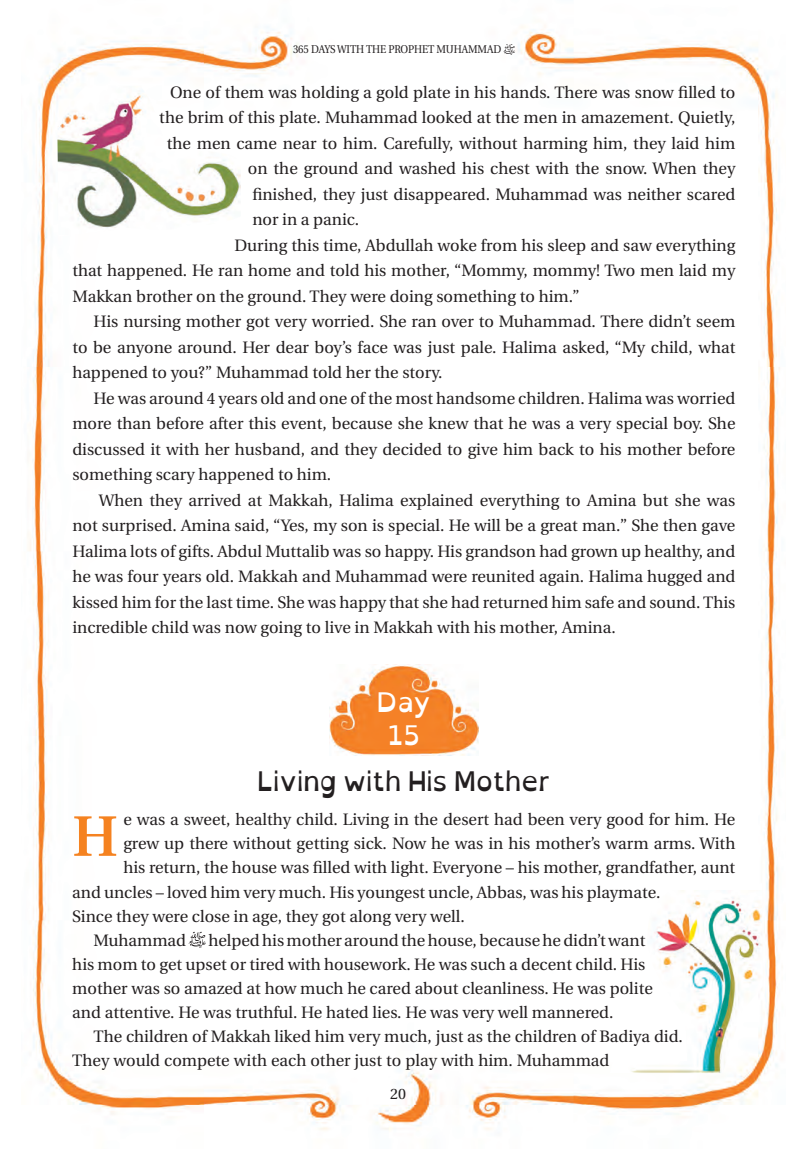
<style>
.page{position:relative;width:808px;height:1149px;background:#fff}
.page>*{position:absolute;margin:0;border:0;box-sizing:border-box;transform-origin:0 0}
.t1{font:600 57px "Utopia";color:#f58220}
.t2{font:27px "Open Dyslexic";letter-spacing:-.025em;color:#231f20}
.t3{font:27px/33px "Open Dyslexic";color:#fff;text-align:center}
.t4{font:16.5px/24px "Utopia";color:#231f20}
.t5{font:15px "Utopia";color:#231f20}
.t6{font:11.25px "Utopia";letter-spacing:-.01em;color:#231f20;scale:.9 1}
</style>
<div class="page">
<img style="left:28px;top:26px;width:752px;height:1104px">
<svg style="left:503px;top:44px;width:12px;height:11px"></svg>
<svg style="left:188px;top:931px;width:18px;height:16px"></svg>
<img style="left:330px;top:664px;width:148px;height:91px">
<svg style="left:57px;top:84px;width:200px;height:152px"></svg>
<img style="left:57px;top:86px;width:190px;height:149px">
<svg style="left:609px;top:882px;width:154px;height:190px"></svg>
<img style="left:624px;top:889px;width:139px;height:183px">
<p class="t6" style="left:293px;top:43px;width:233px">365 DAYS WITH THE PROPHET MUHAMMAD</p>
<p class="t4" style="left:170px;top:80px;width:567px">One of them was holding a gold plate in his hands. There was snow filled to</p>
<p class="t4" style="left:159px;top:106px;width:577px">the brim of this plate. Muhammad looked at the men in amazement. Quietly,</p>
<p class="t4" style="left:167px;top:131px;width:570px">the men came near to him. Carefully, without harming him, they laid him</p>
<p class="t4" style="left:248px;top:157px;width:489px">on the ground and washed his chest with the snow. When they</p>
<p class="t4" style="left:252px;top:182px;width:484px">finished, they just disappeared. Muhammad was neither scared</p>
<p class="t4" style="left:252px;top:208px;width:109px">nor in a panic.</p>
<p class="t4" style="left:235px;top:233px;width:502px">During this time, Abdullah woke from his sleep and saw everything</p>
<p class="t4" style="left:72px;top:259px;width:664px">that happened. He ran home and told his mother, “Mommy, mommy! Two men laid my</p>
<p class="t4" style="left:72px;top:284px;width:509px">Makkan brother on the ground. They were doing something to him.”</p>
<p class="t4" style="left:94px;top:310px;width:643px">His nursing mother got very worried. She ran over to Muhammad. There didn’t seem</p>
<p class="t4" style="left:72px;top:335px;width:664px">to be anyone around. Her dear boy’s face was just pale. Halima asked, “My child, what</p>
<p class="t4" style="left:72px;top:361px;width:372px">happened to you?” Muhammad told her the story.</p>
<p class="t4" style="left:94px;top:386px;width:643px">He was around 4 years old and one of the most handsome children. Halima was worried</p>
<p class="t4" style="left:72px;top:412px;width:665px">more than before after this event, because she knew that he was a very special boy. She</p>
<p class="t4" style="left:72px;top:437px;width:665px">discussed it with her husband, and they decided to give him back to his mother before</p>
<p class="t4" style="left:72px;top:463px;width:260px">something scary happened to him.</p>
<p class="t4" style="left:99px;top:488px;width:638px">When they arrived at Makkah, Halima explained everything to Amina but she was</p>
<p class="t4" style="left:72px;top:514px;width:665px">not surprised. Amina said, “Yes, my son is special. He will be a great man.” She then gave</p>
<p class="t4" style="left:72px;top:539px;width:664px">Halima lots of gifts. Abdul Muttalib was so happy. His grandson had grown up healthy, and</p>
<p class="t4" style="left:72px;top:565px;width:665px">he was four years old. Makkah and Muhammad were reunited again. Halima hugged and</p>
<p class="t4" style="left:72px;top:590px;width:665px">kissed him for the last time. She was happy that she had returned him safe and sound. This</p>
<p class="t4" style="left:72px;top:616px;width:545px">incredible child was now going to live in Makkah with his mother, Amina.</p>
<h2 class="t3" style="left:377px;top:686px;width:56px">Day<br>15</h2>
<h2 class="t2" style="left:257px;top:765px;width:295px">Living with His Mother</h2>
<p class="t4" style="left:123px;top:807px;width:614px">e was a sweet, healthy child. Living in the desert had been very good for him. He</p>
<p class="t4" style="left:123px;top:831px;width:613px">grew up there without getting sick. Now he was in his mother’s warm arms. With</p>
<p class="t4" style="left:123px;top:856px;width:613px">his return, the house was filled with light. Everyone – his mother, grandfather, aunt</p>
<p class="t4" style="left:72px;top:880px;width:590px">and uncles – loved him very much. His youngest uncle, Abbas, was his playmate.</p>
<p class="t4" style="left:72px;top:904px;width:394px">Since they were close in age, they got along very well.</p>
<p class="t4" style="left:94px;top:928px;width:94px">Muhammad</p>
<h1 class="t1" style="left:72px;top:804px;width:47px">H</h1>
<p class="t4" style="left:72px;top:927px;width:582px;text-indent:136px">helped his mother around the house, because he didn’t want his mom to get upset or tired with housework. He was such a decent child. His mother was so amazed at how much he cared about cleanliness. He was polite and attentive. He was truthful. He hated lies. He was very well mannered.</p>
<p class="t4" style="left:72px;top:1024px;width:612px;text-indent:21px">The children of Makkah liked him very much, just as the children of Badiya did.<br>They would compete with each other just to play with him. Muhammad</p>
<p class="t5" style="left:390px;top:1085px;width:17px">20</p>
</div>
